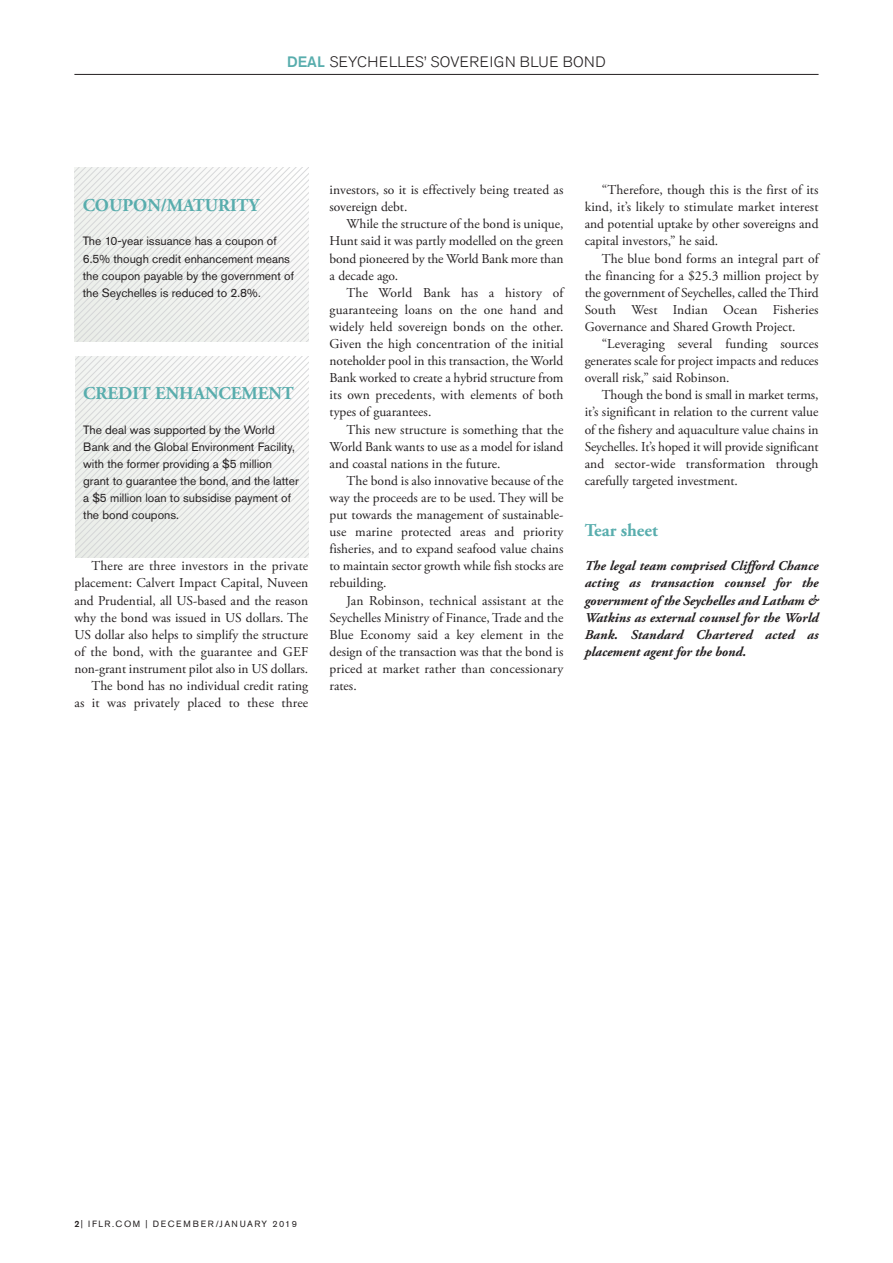
<style>
.page{position:relative;width:893px;height:1263px;background:#fff}
.page>*{position:absolute;margin:0;border:0;box-sizing:border-box;transform-origin:0 0}
.t1{font:700 18px "Adobe Garamond Pro";color:#58adad}
.t2{font:300 15px "Akzidenz Grotesk Pro";letter-spacing:.03em;color:#231f20}
.t3{font:13.5px/17.1px "Adobe Garamond Pro";color:#231f20;text-align:justify}
.t4{font:italic 700 13.5px/17.1px "Adobe Garamond Pro";color:#231f20;text-align:justify}
.t5{font:12px/17.1px "Akzidenz Grotesk Pro";color:#231f20}
.t6{font:9px "Akzidenz Grotesk Pro";letter-spacing:.18em;color:#231f20}
.s1{font-weight:500;color:#58adad}
.s2{font-weight:500}
</style>
<div class="page">
<hr style="left:74px;top:74px;width:745px;height:1px;background:#231f20">
<svg style="left:75px;top:168px;width:234px;height:173px"></svg>
<svg style="left:75px;top:356px;width:234px;height:202px"></svg>
<p class="t2" style="left:287px;top:55px;width:320px"><span class="s1">DEAL</span> SEYCHELLES’ SOVEREIGN BLUE BOND</p>
<h1 class="t1" style="left:83px;top:198px;width:178px">COUPON/MATURITY</h1>
<p class="t5" style="left:83px;top:234px;width:213px">The 10-year issuance has a coupon of 6.5% though credit enhancement means the coupon payable by the government of the Seychelles is reduced to 2.8%.</p>
<h1 class="t1" style="left:83px;top:386px;width:212px">CREDIT ENHANCEMENT</h1>
<p class="t5" style="left:83px;top:422px;width:217px">The deal was supported by the World Bank and the Global Environment Facility, with the former providing a $5 million grant to guarantee the bond, and the latter a $5 million loan to subsidise payment of the bond coupons.</p>
<p class="t3" style="left:74px;top:559px;width:235px;text-align:right">There are three investors in the private placement: Calvert Impact Capital, Nuveen and Prudential, all US-based and the reason why the bond was issued in US dollars. The US dollar also helps to simplify the structure of the bond, with the guarantee and GEF non-grant instrument pilot also in US dollars.<br>The bond has no individual credit rating<br>as it was privately placed to these three</p>
<p class="t3" style="left:330px;top:182px;width:235px">investors, so it is effectively being treated as sovereign debt.</p>
<p class="t3" style="left:330px;top:217px;width:235px;text-indent:17px">While the structure of the bond is unique, Hunt said it was partly modelled on the green bond pioneered by the World Bank more than a decade ago.</p>
<p class="t3" style="left:330px;top:285px;width:235px;text-indent:17px">The World Bank has a history of guaranteeing loans on the one hand and widely held sovereign bonds on the other.<br>Given the high concentration of the initial noteholder pool in this transaction, the World Bank worked to create a hybrid structure from its own precedents, with elements of both types of guarantees.</p>
<p class="t3" style="left:330px;top:422px;width:235px;text-indent:17px">This new structure is something that the World Bank wants to use as a model for island and coastal nations in the future.</p>
<p class="t3" style="left:330px;top:473px;width:235px;text-indent:17px">The bond is also innovative because of the way the proceeds are to be used. They will be put towards the management of sustainable&shy;use marine protected areas and priority fisheries, and to expand seafood value chains to maintain sector growth while fish stocks are rebuilding.</p>
<p class="t3" style="left:330px;top:593px;width:235px;text-indent:17px">Jan Robinson, technical assistant at the Seychelles Ministry of Finance, Trade and the Blue Economy said a key element in the design of the transaction was that the bond is priced at market rather than concessionary rates.</p>
<p class="t3" style="left:585px;top:182px;width:235px;text-indent:17px">“Therefore, though this is the first of its kind, it’s likely to stimulate market interest and potential uptake by other sovereigns and capital investors,” he said.</p>
<p class="t3" style="left:585px;top:251px;width:235px;text-indent:17px">The blue bond forms an integral part of the financing for a $25.3 million project by the government of Seychelles, called the Third South West Indian Ocean Fisheries Governance and Shared Growth Project.</p>
<p class="t3" style="left:585px;top:336px;width:235px;text-indent:17px">“Leveraging several funding sources generates scale for project impacts and reduces overall risk,” said Robinson.</p>
<p class="t3" style="left:585px;top:388px;width:235px;text-indent:17px">Though the bond is small in market terms, it’s significant in relation to the current value of the fishery and aquaculture value chains in Seychelles. It’s hoped it will provide significant and sector-wide transformation through carefully targeted investment.</p>
<h1 class="t1" style="left:585px;top:523px;width:75px">Tear sheet</h1>
<p class="t4" style="left:585px;top:559px;width:235px">The legal team comprised Clifford Chance acting as transaction counsel for the government of the Seychelles and Latham &amp; Watkins as external counsel for the World Bank. Standard Chartered acted as placement agent for the bond.</p>
<p class="t6" style="left:74px;top:1221px;width:224px"><span class="s2">2</span>| IFLR.COM | DECEMBER/JANUARY 2019</p>
</div>
